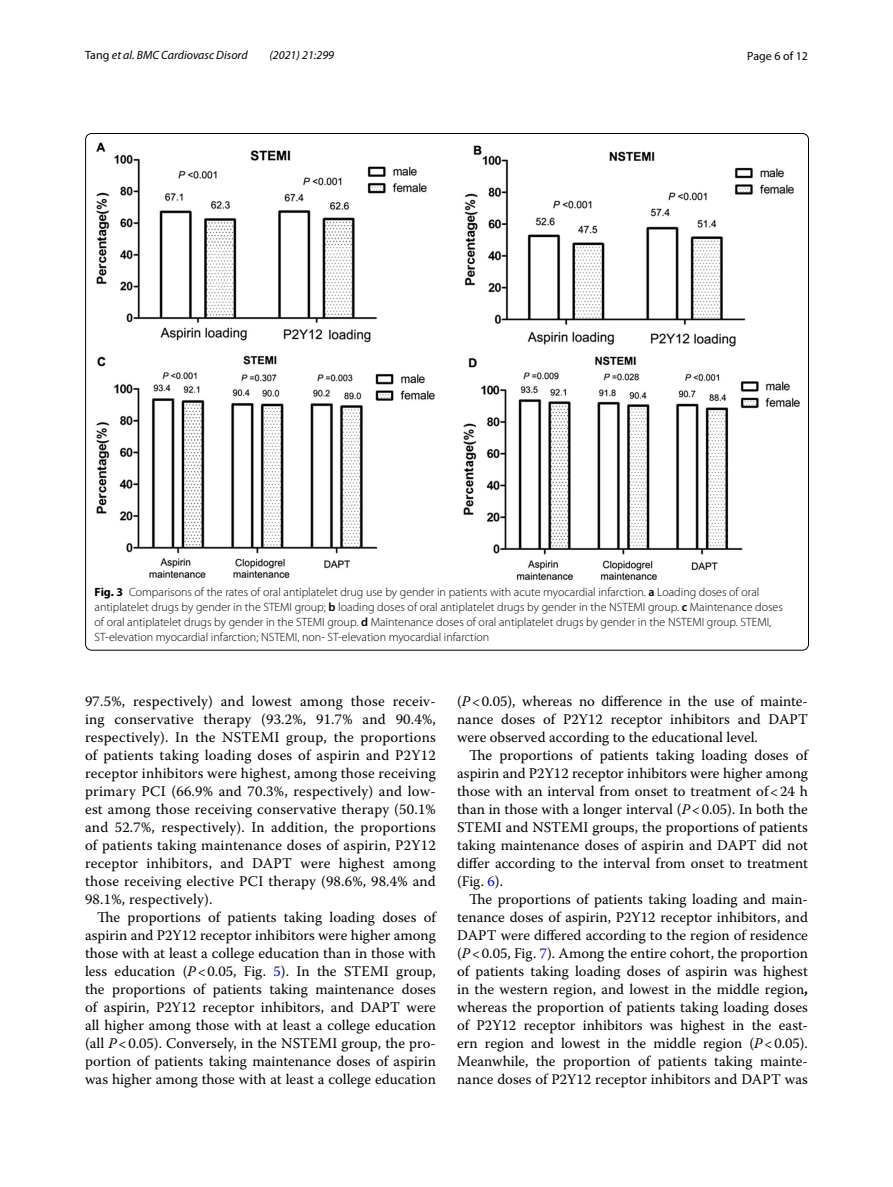
<style>
.page{position:relative;width:893px;height:1187px;background:#fff}
.page>*{position:absolute;margin:0;border:0;box-sizing:border-box;transform-origin:0 0}
.t1{font:14.7px/18px "Warnock Pro";color:#000;text-align:justify}
.t2{font:300 12px/15px "Myriad Pro";color:#000}
.t3{font:italic 12px "Myriad Pro";color:#000}
.t4{font:12px "Myriad Pro";color:#000}
.s1{font-style:normal}
.s2{font-weight:700}
.s3{font-weight:600}
.s4{font-style:italic}
.s5{color:#00f}
</style>
<div class="page">
<img style="left:96px;top:142px;width:704px;height:439px">
<p class="t3" style="left:85px;top:48px;width:164px"><span class="s1">Tang</span> et al. BMC Cardiovasc Disord</p>
<p class="t3" style="left:270px;top:48px;width:66px">(2021) 21:299</p>
<p class="t4" style="left:747px;top:48px;width:62px">Page 6 of 12</p>
<p class="t2" style="left:95px;top:584px;width:690px"><span class="s2">Fig. 3</span> Comparisons of the rates of oral antiplatelet drug use by gender in patients with acute myocardial infarction. <span class="s3">a</span> Loading doses of oral antiplatelet drugs by gender in the STEMI group; <span class="s3">b</span> loading doses of oral antiplatelet drugs by gender in the NSTEMI group. <span class="s3">c</span> Maintenance doses of oral antiplatelet drugs by gender in the STEMI group. <span class="s3">d</span> Maintenance doses of oral antiplatelet drugs by gender in the NSTEMI group. STEMI, ST-elevation myocardial infarction; NSTEMI, non- ST-elevation myocardial infarction</p>
<p class="t1" style="left:85px;top:691px;width:352px">97.5%, respectively) and lowest among those receiv&shy;ing conservative therapy (93.2%, 91.7% and 90.4%, respectively). In the NSTEMI group, the proportions of patients taking loading doses of aspirin and P2Y12 receptor inhibitors were highest, among those receiving primary PCI (66.9% and 70.3%, respectively) and low&shy;est among those receiving conservative therapy (50.1% and 52.7%, respectively). In addition, the proportions of patients taking maintenance doses of aspirin, P2Y12 receptor inhibitors, and DAPT were highest among those receiving elective PCI therapy (98.6%, 98.4% and 98.1%, respectively).</p>
<p class="t1" style="left:85px;top:907px;width:352px;text-indent:12px">The proportions of patients taking loading doses of aspirin and P2Y12 receptor inhibitors were higher among those with at least a college education than in those with less education (<span class="s4">P</span>&lt;0.05, Fig. <span class="s5">5</span>). In the STEMI group, the proportions of patients taking maintenance doses of aspirin, P2Y12 receptor inhibitors, and DAPT were all higher among those with at least a college education (all <span class="s4">P</span>&lt;0.05). Conversely, in the NSTEMI group, the pro&shy;portion of patients taking maintenance doses of aspirin was higher among those with at least a college education</p>
<p class="t1" style="left:457px;top:691px;width:352px">(<span class="s4">P</span>&lt;0.05), whereas no difference in the use of mainte&shy;nance doses of P2Y12 receptor inhibitors and DAPT were observed according to the educational level.</p>
<p class="t1" style="left:457px;top:745px;width:352px;text-indent:12px">The proportions of patients taking loading doses of aspirin and P2Y12 receptor inhibitors were higher among those with an interval from onset to treatment of&lt;24 h than in those with a longer interval (<span class="s4">P</span>&lt;0.05). In both the STEMI and NSTEMI groups, the proportions of patients taking maintenance doses of aspirin and DAPT did not differ according to the interval from onset to treatment (Fig. <span class="s5">6</span>).</p>
<p class="t1" style="left:457px;top:889px;width:352px;text-indent:12px">The proportions of patients taking loading and main&shy;tenance doses of aspirin, P2Y12 receptor inhibitors, and DAPT were differed according to the region of residence (<span class="s4">P</span>&lt;0.05, Fig. <span class="s5">7</span>). Among the entire cohort, the proportion of patients taking loading doses of aspirin was highest in the western region, and lowest in the middle region<span class="s2">, </span>whereas the proportion of patients taking loading doses of P2Y12 receptor inhibitors was highest in the east&shy;ern region and lowest in the middle region (<span class="s4">P</span>&lt;0.05).<br>Meanwhile, the proportion of patients taking mainte&shy;nance doses of P2Y12 receptor inhibitors and DAPT was</p>
</div>
